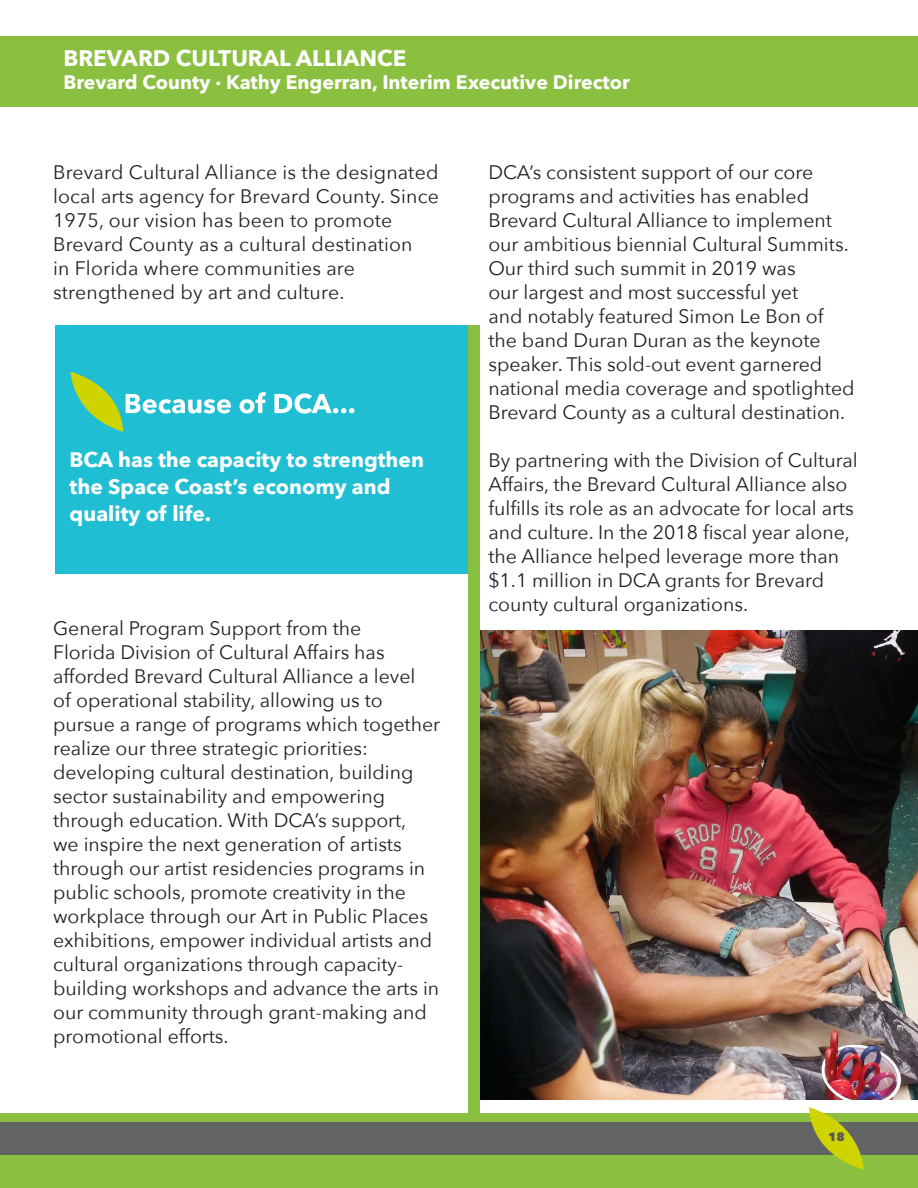
<style>
.page{position:relative;width:918px;height:1188px;background:#fff}
.page>*{position:absolute;margin:0;border:0;box-sizing:border-box;transform-origin:0 0}
.titles{font:700 22.5px "Avenir Next";color:#fff}
.t1{font:700 21px/27px "Avenir Next";color:#fff}
.t2{font:19.5px/24px "Avenir Next";color:#231f20}
.titles-2{font:700 19.5px "Avenir Next";color:#fff}
.t3{font:800 12px "Avenir Next";color:#57585a}
</style>
<div class="page">
<div style="left:0;top:1155px;width:918px;height:33px;background:#8abf3f"></div>
<div style="left:0;top:1114px;width:918px;height:8px;background:#8cbe3f"></div>
<div style="left:0;top:1122px;width:918px;height:33px;background:#616365"></div>
<svg style="left:808px;top:1107px;width:56px;height:63px"></svg>
<div style="left:0;top:36px;width:918px;height:70px;background:#8abf3f"></div>
<div style="left:55px;top:325px;width:414px;height:248px;background:#20bed3"></div>
<img style="left:479px;top:630px;width:439px;height:470px">
<div style="left:469px;top:325px;width:10px;height:788px;background:#89bf40"></div>
<svg style="left:70px;top:372px;width:284px;height:60px"></svg>
<p class="titles" style="left:63px;top:39px;width:345px">BREVARD CULTURAL ALLIANCE</p>
<p class="titles-2" style="left:63px;top:66px;width:568px">Brevard County · Kathy Engerran, Interim Executive Director</p>
<p class="t2" style="left:53px;top:159px;width:387px">Brevard Cultural Alliance is the designated local arts agency for Brevard County. Since 1975, our vision has been to promote Brevard County as a cultural destination<br>in Florida where communities are strengthened by art and culture.</p>
<p class="t1" style="left:70px;top:446px;width:356px">BCA has the capacity to strengthen the Space Coast’s economy and quality of life.</p>
<p class="t2" style="left:53px;top:615px;width:389px">General Program Support from the<br>Florida Division of Cultural Affairs has afforded Brevard Cultural Alliance a level<br>of operational stability, allowing us to pursue a range of programs which together realize our three strategic priorities: developing cultural destination, building sector sustainability and empowering through education. With DCA’s support,<br>we inspire the next generation of artists through our artist residencies programs in public schools, promote creativity in the workplace through our Art in Public Places exhibitions, empower individual artists and cultural organizations through capacity&shy;building workshops and advance the arts in our community through grant-making and promotional efforts.</p>
<p class="t2" style="left:488px;top:159px;width:368px">DCA’s consistent support of our core programs and activities has enabled Brevard Cultural Alliance to implement our ambitious biennial Cultural Summits.<br>Our third such summit in 2019 was<br>our largest and most successful yet<br>and notably featured Simon Le Bon of the band Duran Duran as the keynote speaker. This sold-out event garnered national media coverage and spotlighted Brevard County as a cultural destination.</p>
<p class="t2" style="left:488px;top:447px;width:371px">By partnering with the Division of Cultural Affairs, the Brevard Cultural Alliance also fulfills its role as an advocate for local arts and culture. In the 2018 fiscal year alone, the Alliance helped leverage more than $1.1 million in DCA grants for Brevard county cultural organizations.</p>
<p class="t3" style="left:828px;top:1129px;width:18px">18</p>
</div>
